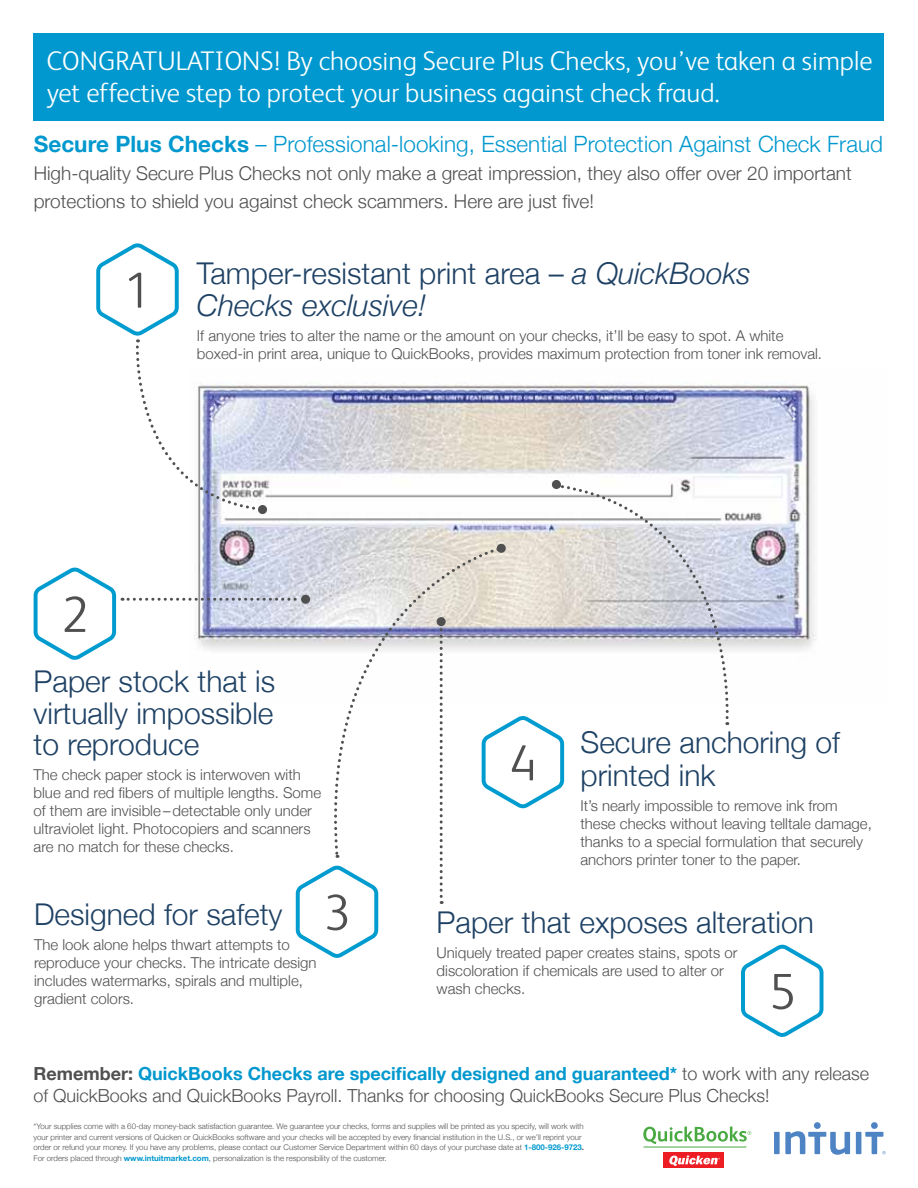
<style>
.page{position:relative;width:918px;height:1188px;background:#fff}
.page>*{position:absolute;margin:0;border:0;box-sizing:border-box;transform-origin:0 0}
.t1{font:300 51px "FS Albert";color:#505050}
.t2{font:300 30px/31.5px "Helvetica Neue";color:#1e4164;text-align:justify}
.t3{font:italic 300 30px/31.5px "Helvetica Neue";color:#1e4164}
.t4{font:300 27px/32.4px "FS Albert";color:#fff}
.t5{font:300 22.5px "Helvetica Neue";letter-spacing:.005em;color:#0098ce}
.t6{font:300 19.05px/28px "Helvetica Neue";color:#505050}
.t7{font:300 18px/21.6px "Helvetica Neue";color:#505050}
.t8{font:300 15px/18px "Helvetica Neue";color:#505050}
.t9{font:300 7.8px/10.5px "Helvetica Neue";color:#505050}
.s1{font-weight:700}
.s2{font-style:normal}
.s3{font-weight:700;color:#0098ce}
</style>
<div class="page">
<img style="left:198px;top:382px;width:618px;height:269px">
<svg style="left:741px;top:944px;width:83px;height:93px"></svg>
<div style="left:34px;top:34px;width:850px;height:87px;background:#0098ce"></div>
<svg style="left:96px;top:243px;width:165px;height:269px"></svg>
<div style="left:258px;top:505px;width:9px;height:9px;background:#505050;border-radius:50%"></div>
<svg style="left:33px;top:565px;width:271px;height:95px"></svg>
<div style="left:301px;top:595px;width:9px;height:9px;background:#505050;border-radius:50%"></div>
<svg style="left:440px;top:857px;width:3px;height:47px"></svg>
<svg style="left:321px;top:547px;width:159px;height:308px"></svg>
<svg style="left:295px;top:855px;width:84px;height:103px"></svg>
<div style="left:774px;top:1132px;width:6px;height:22px;background:#4e84c4"></div>
<div style="left:856px;top:1132px;width:5px;height:22px;background:#4e84c4"></div>
<div style="left:814px;top:1122px;width:7px;height:7px;background:#4e84c4;border-radius:50%"></div>
<svg style="left:785px;top:1131px;width:65px;height:24px"></svg>
<div style="left:871px;top:1122px;width:7px;height:7px;background:#4e84c4;border-radius:50%"></div>
<svg style="left:865px;top:1132px;width:21px;height:22px"></svg>
<svg style="left:480px;top:483px;width:250px;height:326px"></svg>
<div style="left:552px;top:480px;width:9px;height:9px;background:#505050;border-radius:50%"></div>
<svg style="left:643px;top:1126px;width:108px;height:18px"></svg>
<hr style="left:644px;top:1147px;width:102px;height:1px;background:#49aa42">
<div style="left:664px;top:1152px;width:60px;height:16px;background:#ed1d24"></div>
<svg style="left:669px;top:1156px;width:51px;height:10px"></svg>
<h3 class="t4" style="left:46px;top:43px;width:828px">CONGRATULATIONS! By choosing Secure Plus Checks, you’ve taken a simple yet effective step to protect your business against check fraud.</h3>
<h3 class="t5" style="left:34px;top:126px;width:851px"><span class="s1">Secure Plus Checks</span> – Professional-looking, Essential Protection Against Check Fraud</h3>
<p class="t6" style="left:34px;top:158px;width:819px">High-quality Secure Plus Checks not only make a great impression, they also offer over 20 important protections to shield you against check scammers. Here are just five!</p>
<h1 class="t1" style="left:124px;top:257px;width:29px">1</h1>
<h2 class="t3" style="left:197px;top:257px;width:556px"><span class="s2">Tamper-resistant print area –</span> a QuickBooks<br>Checks exclusive!</h2>
<p class="t8" style="left:197px;top:326px;width:627px">If anyone tries to alter the name or the amount on your checks, it’ll be easy to spot. A white boxed-in print area, unique to QuickBooks, provides maximum protection from toner ink removal.</p>
<h1 class="t1" style="left:61px;top:581px;width:29px">2</h1>
<h2 class="t2" style="left:34px;top:664px;width:243px">Paper stock that is virtually impossible to reproduce</h2>
<p class="t8" style="left:34px;top:765px;width:289px">The check paper stock is interwoven with blue and red fibers of multiple lengths. Some of them are invisible –detectable only under ultraviolet light. Photocopiers and scanners are no match for these checks.</p>
<h2 class="t2" style="left:34px;top:897px;width:250px">Designed for safety</h2>
<p class="t8" style="left:34px;top:935px;width:284px">The look alone helps thwart attempts to reproduce your checks. The intricate design includes watermarks, spirals and multiple, gradient colors.</p>
<h1 class="t1" style="left:323px;top:879px;width:29px">3</h1>
<h1 class="t1" style="left:509px;top:729px;width:29px">4</h1>
<h2 class="t2" style="left:580px;top:724px;width:261px;line-height:33px">Secure anchoring of printed ink</h2>
<p class="t8" style="left:580px;top:796px;width:293px">It’s nearly impossible to remove ink from these checks without leaving telltale damage, thanks to a special formulation that securely anchors printer toner to the paper.</p>
<h2 class="t2" style="left:437px;top:905px;width:379px">Paper that exposes alteration</h2>
<p class="t8" style="left:437px;top:943px;width:302px">Uniquely treated paper creates stains, spots or discoloration if chemicals are used to alter or wash checks.</p>
<h1 class="t1" style="left:768px;top:958px;width:29px">5</h1>
<p class="t7" style="left:34px;top:1062px;width:837px"><span class="s1">Remember:</span> <span class="s3">QuickBooks Checks are specifically designed and guaranteed*</span> to work with any release of QuickBooks and QuickBooks Payroll. Thanks for choosing QuickBooks Secure Plus Checks!</p>
<p class="t9" style="left:34px;top:1121px;width:552px">*Your supplies come with a 60-day money-back satisfaction guarantee. We guarantee your checks, forms and supplies will be printed as you specify, will work with your printer and current versions of Quicken or QuickBooks software and your checks will be accepted by every financial institution in the U.S., or we’ll reprint your order or refund your money. If you have any problems, please contact our Customer Service Department within 60 days of your purchase date at <span class="s3">1-800-926-9723</span><span class="s1">.<br></span>For orders placed through <span class="s3">www.intuitmarket.com</span>, personalization is the responsibility of the customer.</p>
</div>
